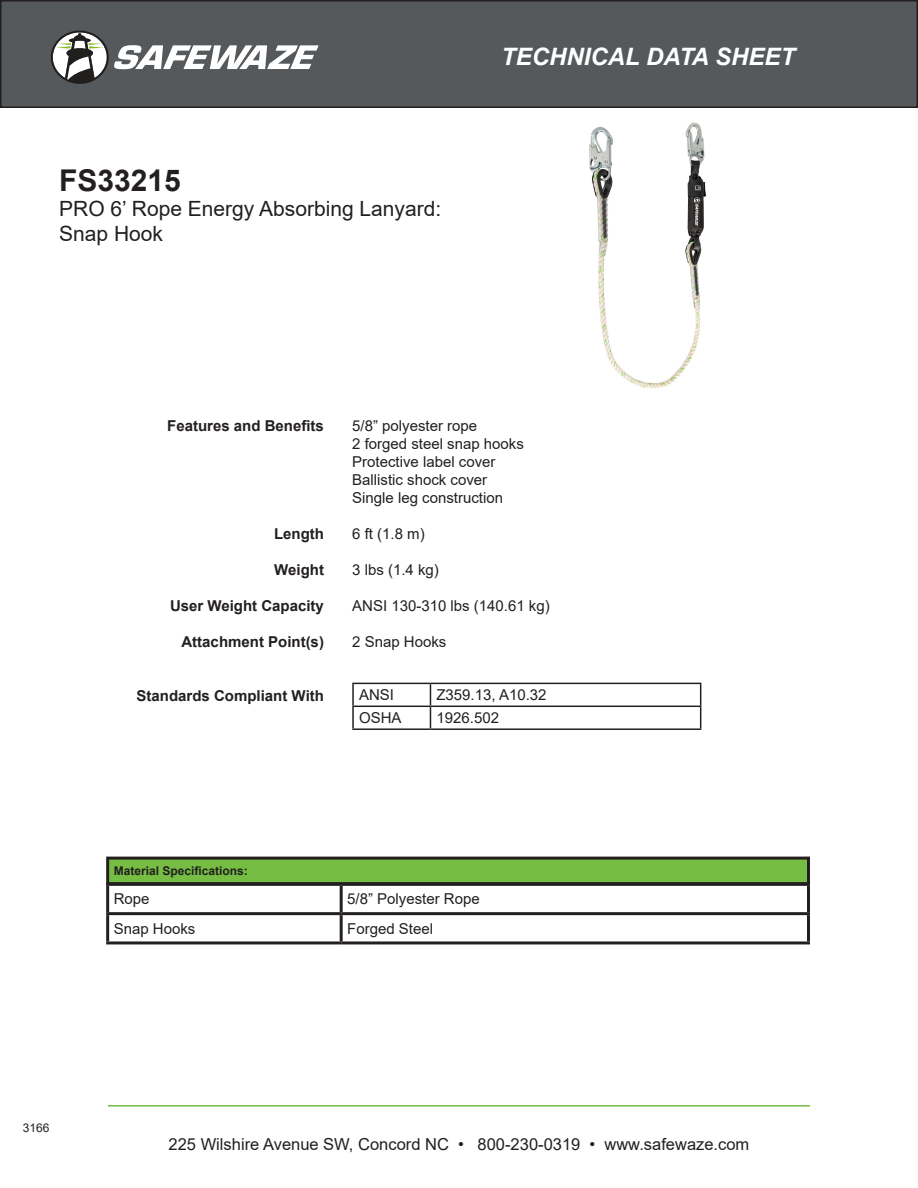
<style>
.page{position:relative;width:918px;height:1188px;background:#fff}
.page>*{position:absolute;margin:0;border:0;box-sizing:border-box;transform-origin:0 0}
.t1{font:700 30px "Arial";color:#231f20}
.t2{font:italic 700 24px "Arial";color:#fff}
.t3{font:21px "Arial";color:#231f20}
.t4{font:16.5px "Arial";color:#231f20}
.t5{font:15px "Arial";color:#231f20}
.t6{font:700 15px "Arial";color:#231f20}
.t7{font:700 12px "Arial";color:#231f20}
.t8{font:12px "Arial";color:#231f20}
</style>
<div class="page">
<div style="left:1px;top:1px;width:916px;height:106px;background:#55595b"></div>
<div style="left:0;top:0;width:918px;height:108px;border:2px solid #231f20"></div>
<svg style="left:51px;top:31px;width:268px;height:53px"></svg>
<hr style="left:108px;top:1105px;width:702px;height:2px;background:#75bd43">
<img style="left:589px;top:122px;width:118px;height:266px">
<hr style="left:106px;top:883px;width:235px;height:3px;background:#231f20">
<hr style="left:106px;top:886px;width:3px;height:26px;background:#231f20">
<hr style="left:341px;top:883px;width:469px;height:3px;background:#231f20">
<hr style="left:340px;top:886px;width:3px;height:26px;background:#231f20">
<hr style="left:807px;top:886px;width:3px;height:26px;background:#231f20">
<hr style="left:106px;top:912px;width:235px;height:3px;background:#231f20">
<hr style="left:106px;top:915px;width:3px;height:26px;background:#231f20">
<hr style="left:341px;top:912px;width:469px;height:3px;background:#231f20">
<hr style="left:340px;top:915px;width:3px;height:26px;background:#231f20">
<hr style="left:807px;top:915px;width:3px;height:26px;background:#231f20">
<hr style="left:106px;top:941px;width:235px;height:3px;background:#231f20">
<hr style="left:341px;top:941px;width:469px;height:3px;background:#231f20">
<div style="left:108px;top:858px;width:700px;height:26px;background:#75bd43"></div>
<div style="left:106px;top:857px;width:704px;height:28px;border:3px solid #231f20"></div>
<hr style="left:352px;top:683px;width:78px;height:1px;background:#231f20">
<hr style="left:352px;top:684px;width:2px;height:22px;background:#231f20">
<hr style="left:430px;top:683px;width:271px;height:1px;background:#231f20">
<hr style="left:352px;top:706px;width:78px;height:1px;background:#231f20">
<hr style="left:352px;top:707px;width:2px;height:21px;background:#231f20">
<hr style="left:430px;top:706px;width:271px;height:1px;background:#231f20">
<svg style="left:430px;top:684px;width:1px;height:44px"></svg>
<svg style="left:700px;top:684px;width:1px;height:44px"></svg>
<hr style="left:352px;top:728px;width:78px;height:2px;background:#231f20">
<hr style="left:430px;top:728px;width:271px;height:2px;background:#231f20">
<p class="t1" style="left:59px;top:159px;width:123px">FS33215</p>
<p class="t3" style="left:59px;top:194px;width:384px">PRO 6’ Rope Energy Absorbing Lanyard:</p>
<p class="t3" style="left:59px;top:219px;width:105px">Snap Hook</p>
<h2 class="t2" style="left:501px;top:40px;width:295px">TECHNICAL DATA SHEET</h2>
<p class="t6" style="left:167px;top:416px;width:158px">Features and Benefits</p>
<p class="t6" style="left:274px;top:524px;width:51px">Length</p>
<p class="t6" style="left:274px;top:560px;width:51px">Weight</p>
<p class="t6" style="left:170px;top:596px;width:155px">User Weight Capacity</p>
<p class="t6" style="left:182px;top:632px;width:144px">Attachment Point(s)</p>
<p class="t6" style="left:137px;top:686px;width:189px">Standards Compliant With</p>
<p class="t5" style="left:352px;top:416px;width:127px">5/8” polyester rope</p>
<p class="t5" style="left:352px;top:434px;width:173px">2 forged steel snap hooks</p>
<p class="t5" style="left:352px;top:452px;width:145px">Protective label cover</p>
<p class="t5" style="left:352px;top:470px;width:137px">Ballistic shock cover</p>
<p class="t5" style="left:352px;top:488px;width:152px">Single leg construction</p>
<p class="t5" style="left:352px;top:524px;width:74px">6 ft (1.8 m)</p>
<p class="t5" style="left:352px;top:560px;width:88px">3 lbs (1.4 kg)</p>
<p class="t5" style="left:352px;top:596px;width:199px">ANSI 130-310 lbs (140.61 kg)</p>
<p class="t5" style="left:352px;top:632px;width:96px">2 Snap Hooks</p>
<p class="t5" style="left:359px;top:685px;width:37px">ANSI</p>
<p class="t5" style="left:436px;top:685px;width:112px">Z359.13, A10.32</p>
<p class="t5" style="left:359px;top:708px;width:44px">OSHA</p>
<p class="t5" style="left:436px;top:708px;width:64px">1926.502</p>
<p class="t7" style="left:114px;top:863px;width:136px">Material Specifications:</p>
<p class="t5" style="left:114px;top:889px;width:37px">Rope</p>
<p class="t5" style="left:347px;top:889px;width:134px">5/8” Polyester Rope</p>
<p class="t5" style="left:114px;top:918px;width:83px">Snap Hooks</p>
<p class="t5" style="left:347px;top:918px;width:87px">Forged Steel</p>
<p class="t8" style="left:23px;top:1119px;width:28px">3166</p>
<p class="t4" style="left:169px;top:1132px;width:582px">225 Wilshire Avenue SW, Concord NC • 800-230-0319 • www.safewaze.com</p>
</div>
